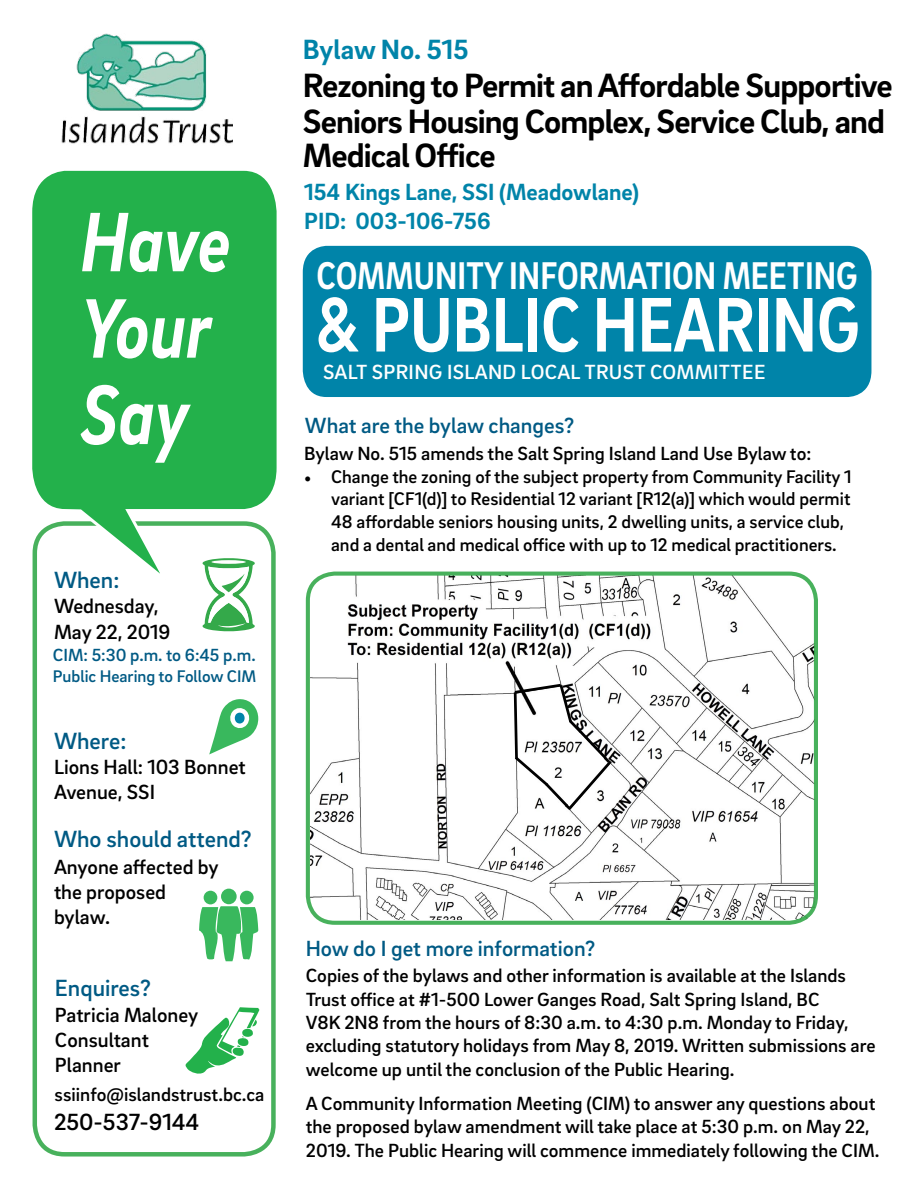
<style>
.page{position:relative;width:918px;height:1188px;background:#fff}
.page>*{position:absolute;margin:0;border:0;box-sizing:border-box;transform-origin:0 0}
.t1{font:italic 700 86.4px/86.4px "Brix Sans";color:#fff;scale:.83 1}
.t2{font:700 79.2px "Brix Sans";color:#fff;scale:.83 1}
.t3{font:700 39.6px "Brix Sans";color:#fff;scale:.83 1}
.t4{font:700 34.5px "Brix Sans";letter-spacing:-.025em;color:#000}
.t5{font:700 28.5px "Brix Sans";color:#0084a9}
.t6{font:700 24px/28.8px "Brix Sans";color:#0084a9}
.t7{font:500 24px "Brix Sans";color:#005a84}
.t8{font:500 24px "Brix Sans";color:#000}
.t9{font:500 22.5px "Brix Sans";color:#005a84}
.t10{font:500 21px/25.2px "Brix Sans";color:#000}
.t11{font:500 21px "Brix Sans";letter-spacing:.015em;color:#fff}
.t12{font:500 19.5px/23.4px "Brix Sans";color:#000}
.t13{font:500 18.75px/22.8px "Brix Sans";color:#000}
.t14{font:500 18px "Brix Sans";color:#005a84}
.t15{font:500 17.25px "Brix Sans";color:#005a84}
.s1{font-family:"Minion Pro";font-weight:400}
</style>
<div class="page">
<img style="left:310px;top:575px;width:503px;height:344px">
<div style="left:302px;top:245px;width:570px;height:152px;background:#0084a9"></div>
<div style="left:33px;top:521px;width:243px;height:636px;border:4px solid #34a94a;border-radius:30px"></div>
<img style="left:61px;top:34px;width:171px;height:110px">
<svg style="left:209px;top:699px;width:49px;height:55px"></svg>
<svg style="left:32px;top:170px;width:245px;height:421px"></svg>
<svg style="left:185px;top:1007px;width:74px;height:67px"></svg>
<svg style="left:203px;top:558px;width:52px;height:73px"></svg>
<div style="left:306px;top:572px;width:512px;height:353px;border:4px solid #34a94a;border-radius:27px"></div>
<svg style="left:199px;top:906px;width:59px;height:55px"></svg>
<svg style="left:221px;top:889px;width:16px;height:15px"></svg>
<div style="left:240px;top:891px;width:14px;height:13px;background:#39b85d;border-radius:50%"></div>
<div style="left:204px;top:891px;width:13px;height:13px;background:#39b85d;border-radius:50%"></div>
<svg style="left:512px;top:682px;width:103px;height:131px"></svg>
<svg style="left:798px;top:908px;width:18px;height:16px"></svg>
<h1 class="t1" style="left:81px;top:195px;width:182px">Have<br>Your<br>Say</h1>
<p class="t7" style="left:54px;top:564px;width:67px">When:</p>
<p class="t10" style="left:54px;top:593px;width:118px">Wednesday,<br>May 22, 2019</p>
<p class="t14" style="left:53px;top:643px;width:204px">CIM: 5:30 p.m. to 6:45 p.m.</p>
<p class="t15" style="left:53px;top:665px;width:205px">Public Hearing to Follow CIM</p>
<p class="t7" style="left:54px;top:725px;width:74px">Where:</p>
<p class="t10" style="left:54px;top:753px;width:193px">Lions Hall: 103 Bonnet<br>Avenue, SSI</p>
<p class="t7" style="left:54px;top:824px;width:199px">Who should attend?</p>
<p class="t10" style="left:54px;top:853px;width:166px">Anyone affected by the proposed bylaw.</p>
<p class="t7" style="left:55px;top:973px;width:97px">Enquires?</p>
<p class="t10" style="left:55px;top:1001px;width:145px">Patricia Maloney<br>Consultant<br>Planner</p>
<p class="t12" style="left:55px;top:1082px;width:211px">ssiinfo@islandstrust.bc.ca</p>
<p class="t8" style="left:54px;top:1107px;width:147px">250-537-9144</p>
<h3 class="t5" style="left:303px;top:30px;width:167px">Bylaw No. 515</h3>
<h3 class="t4" style="left:303px;top:63px;width:591px">Rezoning to Permit an Affordable Supportive</h3>
<h3 class="t4" style="left:303px;top:99px;width:584px">Seniors Housing Complex, Service Club, and</h3>
<h3 class="t4" style="left:303px;top:133px;width:195px">Medical Office</h3>
<p class="t6" style="left:304px;top:176px;width:337px">154 Kings Lane, SSI (Meadowlane)<br>PID: 003-106-756</p>
<h3 class="t3" style="left:316px;top:250px;width:653px">COMMUNITY INFORMATION MEETING</h3>
<h2 class="t2" style="left:316px;top:273px;width:656px">&amp; PUBLIC HEARING</h2>
<p class="t11" style="left:323px;top:359px;width:143px">SALT SPRING Islan</p>
<p class="t11" style="left:503px;top:359px;width:188px">d Local Trust Committ</p>
<p class="t11" style="left:742px;top:359px;width:25px">ee</p>
<p class="t9" style="left:305px;top:410px;width:271px">What are the bylaw changes?</p>
<p class="t12" style="left:304px;top:441px;width:509px">Bylaw No. 515 amends the Salt Spring Island Land Use Bylaw to:</p>
<p class="t13" style="left:331px;top:464px;width:522px;text-indent:-27px"><span class="s1">•</span> Change the zoning of the subject property from Community Facility 1 variant [CF1(d)] to Residential 12 variant [R12(a)] which would permit 48 affordable seniors housing units, 2 dwelling units, a service club, and a dental and medical office with up to 12 medical practitioners.</p>
<p class="t9" style="left:306px;top:933px;width:291px">How do I get more information?</p>
<p class="t12" style="left:306px;top:963px;width:571px">Copies of the bylaws and other information is available at the Islands Trust office at #1-500 Lower Ganges Road, Salt Spring Island, BC<br>V8K 2N8 from the hours of 8:30 a.m. to 4:30 p.m. Monday to Friday, excluding statutory holidays from May 8, 2019. Written submissions are welcome up until the conclusion of the Public Hearing.</p>
<p class="t12" style="left:306px;top:1091px;width:575px">A Community Information Meeting (CIM) to answer any questions about the proposed bylaw amendment will take place at 5:30 p.m. on May 22,<br>2019. The Public Hearing will commence immediately following the CIM.</p>
</div>
